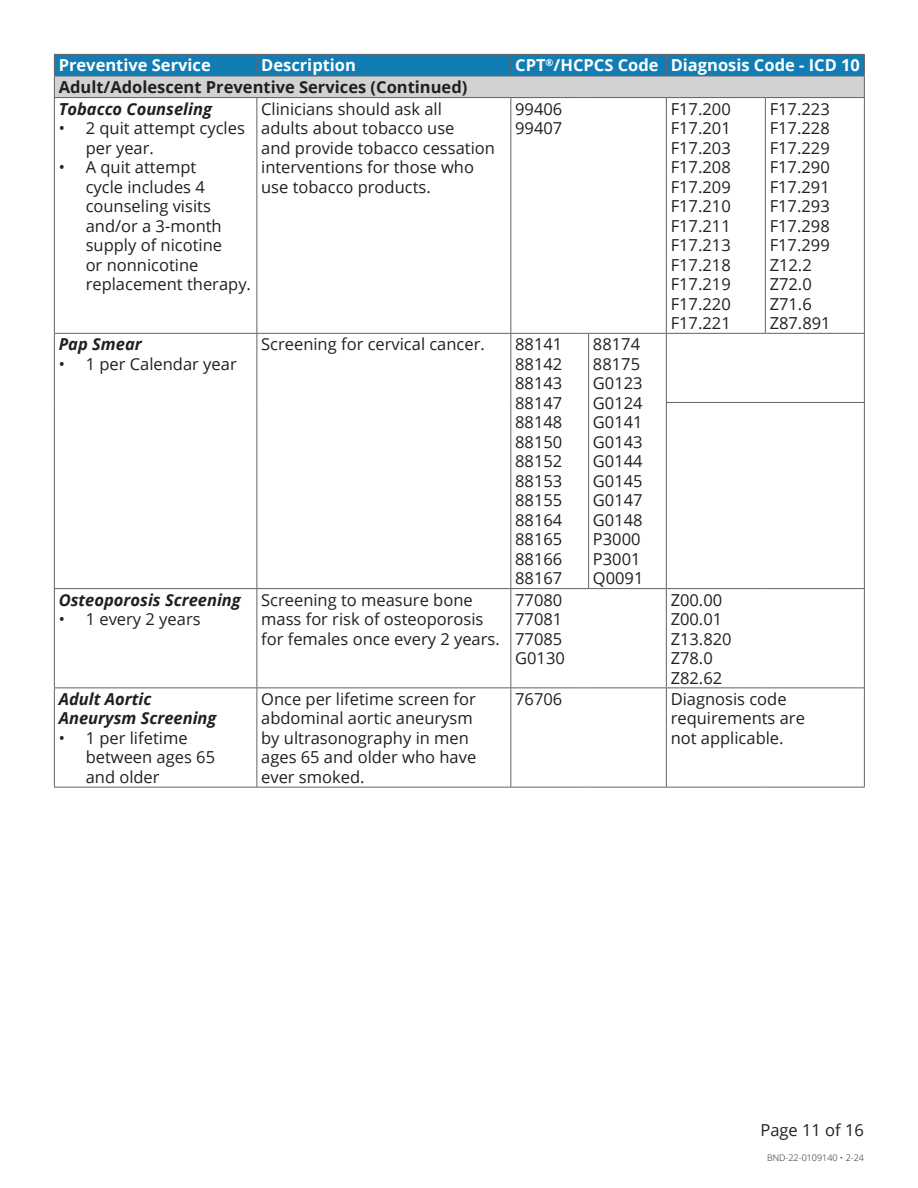
<style>
.page{position:relative;width:918px;height:1188px;background:#fff}
.page>*{position:absolute;margin:0;border:0;box-sizing:border-box;transform-origin:0 0}
.Body{font:16.5px/19.5px "Open Sans";color:#231f20}
.Preventive_Service_title{font:italic 700 16.5px/19.5px "Open Sans";color:#231f20}
.Table_Heading{font:700 16.5px "Open Sans";color:#fff}
.Table_Subhead{font:700 16.5px "Open Sans";color:#231f20}
.t1{font:300 9px "Open Sans";color:#231f20}
</style>
<div class="page">
<hr style="left:54px;top:787px;width:203px;height:1px;background:#636366">
<hr style="left:257px;top:787px;width:254px;height:1px;background:#636366">
<hr style="left:511px;top:787px;width:72px;height:1px;background:#636366">
<hr style="left:589px;top:787px;width:77px;height:1px;background:#636366">
<hr style="left:666px;top:787px;width:99px;height:1px;background:#636366">
<hr style="left:765px;top:787px;width:100px;height:1px;background:#636366">
<hr style="left:54px;top:98px;width:1px;height:235px;background:#636366">
<hr style="left:54px;top:334px;width:1px;height:68px;background:#636366">
<hr style="left:54px;top:402px;width:1px;height:186px;background:#636366">
<hr style="left:54px;top:589px;width:1px;height:98px;background:#636366">
<hr style="left:54px;top:688px;width:1px;height:99px;background:#636366">
<svg style="left:54px;top:54px;width:811px;height:44px;background:#70a3be"></svg>
<hr style="left:589px;top:97px;width:77px;height:1px;background:#636366">
<hr style="left:666px;top:97px;width:99px;height:1px;background:#636366">
<hr style="left:765px;top:97px;width:100px;height:1px;background:#636366">
<hr style="left:54px;top:333px;width:203px;height:1px;background:#636366">
<hr style="left:257px;top:333px;width:254px;height:1px;background:#636366">
<hr style="left:511px;top:333px;width:72px;height:1px;background:#636366">
<hr style="left:589px;top:333px;width:77px;height:1px;background:#636366">
<hr style="left:666px;top:333px;width:99px;height:1px;background:#636366">
<hr style="left:765px;top:333px;width:100px;height:1px;background:#636366">
<hr style="left:256px;top:98px;width:1px;height:235px;background:#636366">
<hr style="left:510px;top:98px;width:1px;height:235px;background:#636366">
<hr style="left:666px;top:98px;width:1px;height:235px;background:#636366">
<hr style="left:765px;top:98px;width:1px;height:235px;background:#636366">
<hr style="left:864px;top:98px;width:1px;height:235px;background:#636366">
<hr style="left:256px;top:334px;width:1px;height:68px;background:#636366">
<hr style="left:510px;top:334px;width:1px;height:68px;background:#636366">
<hr style="left:588px;top:334px;width:1px;height:68px;background:#636366">
<hr style="left:666px;top:334px;width:1px;height:68px;background:#636366">
<hr style="left:864px;top:334px;width:1px;height:68px;background:#636366">
<hr style="left:256px;top:402px;width:1px;height:186px;background:#636366">
<hr style="left:510px;top:402px;width:1px;height:186px;background:#636366">
<hr style="left:588px;top:402px;width:1px;height:186px;background:#636366">
<hr style="left:666px;top:403px;width:1px;height:185px;background:#636366">
<hr style="left:864px;top:403px;width:1px;height:185px;background:#636366">
<hr style="left:256px;top:589px;width:1px;height:98px;background:#636366">
<hr style="left:510px;top:589px;width:1px;height:98px;background:#636366">
<hr style="left:666px;top:589px;width:1px;height:98px;background:#636366">
<hr style="left:864px;top:589px;width:1px;height:98px;background:#636366">
<hr style="left:256px;top:688px;width:1px;height:99px;background:#636366">
<hr style="left:510px;top:688px;width:1px;height:99px;background:#636366">
<hr style="left:666px;top:688px;width:1px;height:99px;background:#636366">
<hr style="left:864px;top:688px;width:1px;height:99px;background:#636366">
<hr style="left:54px;top:588px;width:203px;height:1px;background:#636366">
<hr style="left:257px;top:588px;width:254px;height:1px;background:#636366">
<hr style="left:54px;top:687px;width:203px;height:1px;background:#636366">
<hr style="left:257px;top:687px;width:254px;height:1px;background:#636366">
<hr style="left:666px;top:402px;width:99px;height:1px;background:#636366">
<hr style="left:765px;top:402px;width:100px;height:1px;background:#636366">
<hr style="left:511px;top:588px;width:72px;height:1px;background:#636366">
<hr style="left:589px;top:588px;width:77px;height:1px;background:#636366">
<hr style="left:666px;top:588px;width:99px;height:1px;background:#636366">
<hr style="left:765px;top:588px;width:100px;height:1px;background:#636366">
<hr style="left:511px;top:687px;width:72px;height:1px;background:#636366">
<hr style="left:589px;top:687px;width:77px;height:1px;background:#636366">
<hr style="left:666px;top:687px;width:99px;height:1px;background:#636366">
<hr style="left:765px;top:687px;width:100px;height:1px;background:#636366">
<p class="Table_Heading" style="left:59px;top:54px;width:154px">Preventive Service</p>
<p class="Table_Heading" style="left:261px;top:54px;width:96px">Description</p>
<p class="Table_Heading" style="left:515px;top:54px;width:145px">CPT<sup>®</sup>/HCPCS Code</p>
<p class="Table_Heading" style="left:671px;top:54px;width:191px">Diagnosis Code - ICD 10</p>
<p class="Table_Subhead" style="left:59px;top:75px;width:410px">Adult/Adolescent Preventive Services (Continued)</p>
<p class="Preventive_Service_title" style="left:59px;top:98px;width:155px">Tobacco Counseling</p>
<p class="Body" style="left:86px;top:118px;width:161px;text-indent:-27px">• 2 quit attempt cycles per year.</p>
<p class="Body" style="left:86px;top:157px;width:167px;text-indent:-27px">• A quit attempt<br>cycle includes 4 counseling visits and/or a 3-month supply of nicotine<br>or nonnicotine replacement therapy.</p>
<p class="Body" style="left:261px;top:98px;width:235px">Clinicians should ask all<br>adults about tobacco use<br>and provide tobacco cessation interventions for those who use tobacco products.</p>
<p class="Body" style="left:515px;top:98px;width:49px">99406</p>
<p class="Body" style="left:671px;top:98px;width:62px">F17.200</p>
<p class="Body" style="left:671px;top:118px;width:62px">F17.201</p>
<p class="Body" style="left:671px;top:137px;width:62px">F17.203</p>
<p class="Body" style="left:671px;top:157px;width:62px">F17.208</p>
<p class="Body" style="left:671px;top:176px;width:62px">F17.209</p>
<p class="Body" style="left:671px;top:196px;width:62px">F17.210</p>
<p class="Body" style="left:671px;top:215px;width:62px">F17.211</p>
<p class="Body" style="left:671px;top:235px;width:62px">F17.213</p>
<p class="Body" style="left:671px;top:254px;width:62px">F17.218</p>
<p class="Body" style="left:671px;top:274px;width:62px">F17.219</p>
<p class="Body" style="left:671px;top:293px;width:62px">F17.220</p>
<p class="Body" style="left:671px;top:313px;width:62px">F17.221</p>
<p class="Body" style="left:770px;top:98px;width:62px">F17.223</p>
<p class="Body" style="left:770px;top:118px;width:62px">F17.228</p>
<p class="Body" style="left:770px;top:137px;width:62px">F17.229</p>
<p class="Body" style="left:770px;top:157px;width:62px">F17.290</p>
<p class="Body" style="left:770px;top:176px;width:62px">F17.291</p>
<p class="Body" style="left:770px;top:196px;width:62px">F17.293</p>
<p class="Body" style="left:770px;top:215px;width:62px">F17.298</p>
<p class="Body" style="left:770px;top:235px;width:62px">F17.299</p>
<p class="Body" style="left:770px;top:254px;width:44px">Z12.2</p>
<p class="Body" style="left:770px;top:274px;width:44px">Z72.0</p>
<p class="Body" style="left:770px;top:293px;width:44px">Z71.6</p>
<p class="Body" style="left:770px;top:313px;width:63px">Z87.891</p>
<p class="Body" style="left:515px;top:118px;width:49px">99407</p>
<p class="Preventive_Service_title" style="left:59px;top:334px;width:85px">Pap Smear</p>
<p class="Body" style="left:59px;top:354px;width:180px">• 1 per Calendar year</p>
<p class="Body" style="left:261px;top:334px;width:225px">Screening for cervical cancer.</p>
<p class="Body" style="left:515px;top:334px;width:49px">88141</p>
<p class="Body" style="left:515px;top:354px;width:49px">88142</p>
<p class="Body" style="left:515px;top:373px;width:49px">88143</p>
<p class="Body" style="left:515px;top:393px;width:49px">88147</p>
<p class="Body" style="left:515px;top:412px;width:49px">88148</p>
<p class="Body" style="left:515px;top:432px;width:49px">88150</p>
<p class="Body" style="left:515px;top:451px;width:49px">88152</p>
<p class="Body" style="left:515px;top:471px;width:49px">88153</p>
<p class="Body" style="left:515px;top:490px;width:49px">88155</p>
<p class="Body" style="left:515px;top:510px;width:49px">88164</p>
<p class="Body" style="left:515px;top:529px;width:49px">88165</p>
<p class="Body" style="left:515px;top:549px;width:49px">88166</p>
<p class="Body" style="left:515px;top:568px;width:49px">88167</p>
<p class="Body" style="left:593px;top:334px;width:49px">88174</p>
<p class="Body" style="left:593px;top:354px;width:49px">88175</p>
<p class="Body" style="left:593px;top:373px;width:51px">G0123</p>
<p class="Body" style="left:593px;top:393px;width:51px">G0124</p>
<p class="Body" style="left:593px;top:412px;width:51px">G0141</p>
<p class="Body" style="left:593px;top:432px;width:51px">G0143</p>
<p class="Body" style="left:593px;top:451px;width:51px">G0144</p>
<p class="Body" style="left:593px;top:471px;width:51px">G0145</p>
<p class="Body" style="left:593px;top:490px;width:51px">G0147</p>
<p class="Body" style="left:593px;top:510px;width:51px">G0148</p>
<p class="Body" style="left:593px;top:529px;width:49px">P3000</p>
<p class="Body" style="left:593px;top:549px;width:49px">P3001</p>
<p class="Body" style="left:593px;top:568px;width:52px">Q0091</p>
<p class="Preventive_Service_title" style="left:59px;top:589px;width:184px">Osteoporosis Screening</p>
<p class="Body" style="left:59px;top:609px;width:143px">• 1 every 2 years</p>
<p class="Body" style="left:261px;top:589px;width:240px">Screening to measure bone mass for risk of osteoporosis for females once every 2 years.</p>
<p class="Body" style="left:515px;top:589px;width:49px">77080</p>
<p class="Body" style="left:515px;top:609px;width:49px">77081</p>
<p class="Body" style="left:515px;top:628px;width:49px">77085</p>
<p class="Body" style="left:515px;top:648px;width:51px">G0130</p>
<p class="Body" style="left:671px;top:589px;width:53px">Z00.00</p>
<p class="Body" style="left:671px;top:609px;width:53px">Z00.01</p>
<p class="Body" style="left:671px;top:628px;width:63px">Z13.820</p>
<p class="Body" style="left:671px;top:648px;width:44px">Z78.0</p>
<p class="Body" style="left:671px;top:667px;width:53px">Z82.62</p>
<p class="Preventive_Service_title" style="left:59px;top:689px;width:159px">Adult Aortic<br>Aneurysm Screening</p>
<p class="Body" style="left:86px;top:728px;width:131px;text-indent:-27px">• 1 per lifetime between ages 65 and older</p>
<p class="Body" style="left:261px;top:689px;width:217px">Once per lifetime screen for abdominal aortic aneurysm by ultrasonography in men ages 65 and older who have ever smoked.</p>
<p class="Body" style="left:515px;top:689px;width:49px">76706</p>
<p class="Body" style="left:671px;top:689px;width:136px">Diagnosis code requirements are not applicable.</p>
<p class="Body" style="left:760px;top:1120px;width:105px">Page 11 of 16</p>
<p class="t1" style="left:767px;top:1151px;width:98px">BND-22-0109140 • 2-24</p>
</div>
